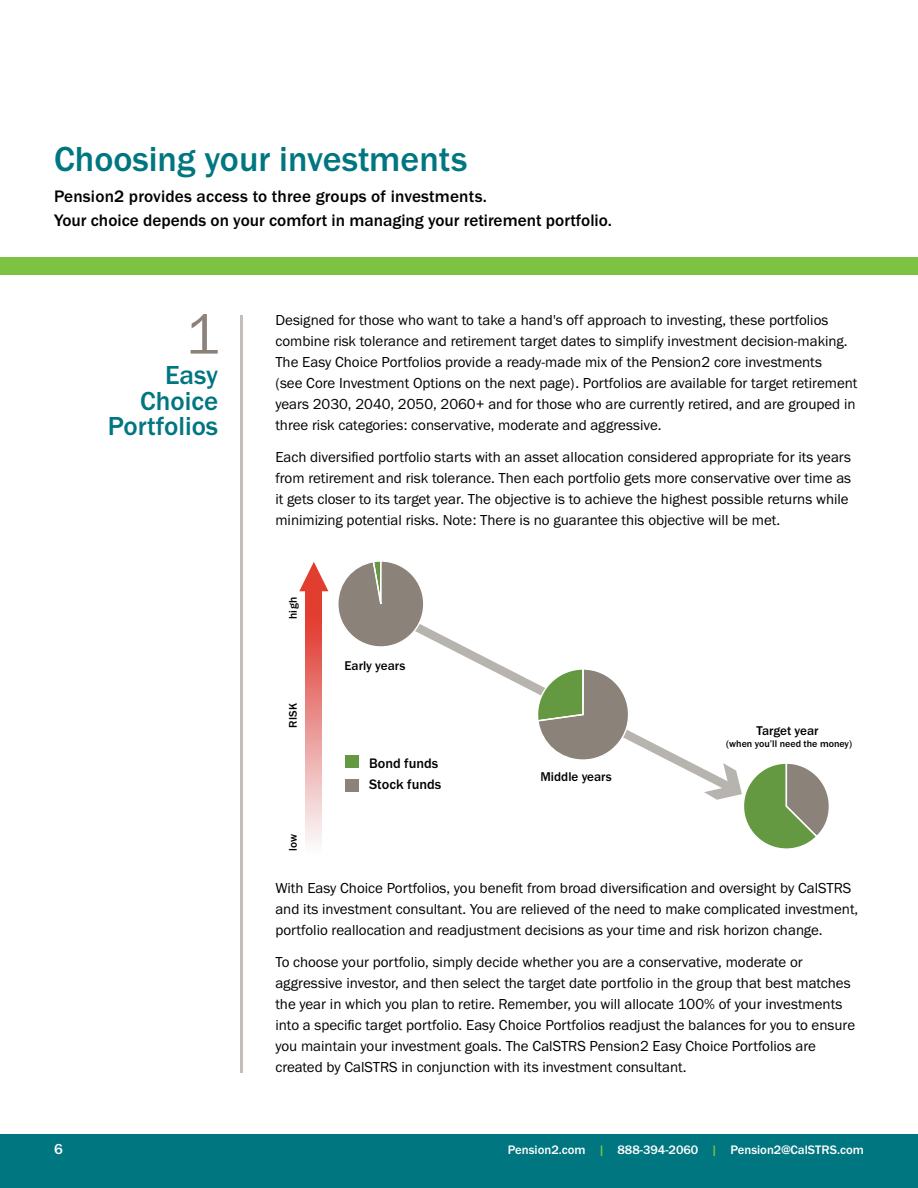
<style>
.page{position:relative;width:918px;height:1188px;background:#fff}
.page>*{position:absolute;margin:0;border:0;box-sizing:border-box;transform-origin:0 0}
.Side_Head{font:58.2px "Franklin Gothic URW Boo";color:#8c827a}
.t1{font:500 36px "Franklin Gothic URW";color:#007681}
.Side_Head-2{font:500 27px/25.5px "Franklin Gothic URW";color:#007681;text-align:right}
.intro{font:500 17.25px/24px "Franklin Gothic URW";color:#000}
.t2{font:15px/21px "Franklin Gothic URW Boo";color:#000}
.t3{font:500 15px "Franklin Gothic URW";color:#fff}
.t4{font:500 14.25px/21.3px "Franklin Gothic";color:#000}
.t5{font:500 13.2px "Franklin Gothic";color:#000}
.t6{font:500 12.75px "Franklin Gothic URW";color:#fff}
.t7{font:500 11.4px "Franklin Gothic";letter-spacing:.025em;color:#000}
.t8{font:500 10.05px "Franklin Gothic";color:#000}
.s1{color:#7dc243}
</style>
<div class="page">
<div style="left:0;top:1134px;width:918px;height:54px;background:#007681"></div>
<div style="left:0;top:257px;width:918px;height:17px;background:#7dc243"></div>
<svg style="left:425px;top:626px;width:279px;height:153px"></svg>
<svg style="left:306px;top:591px;width:16px;height:251px;background:#ea8e89"></svg>
<svg style="left:299px;top:562px;width:29px;height:29px"></svg>
<div style="left:345px;top:755px;width:13px;height:13px;background:#659941"></div>
<div style="left:345px;top:779px;width:13px;height:12px;background:#8b827a"></div>
<svg style="left:338px;top:561px;width:87px;height:86px"></svg>
<svg style="left:534px;top:668px;width:96px;height:94px"></svg>
<svg style="left:704px;top:763px;width:125px;height:86px"></svg>
<hr style="left:241px;top:315px;width:2px;height:758px;background:#c4beba">
<h3 class="t1" style="left:54px;top:137px;width:415px">Choosing your investments</h3>
<p class="intro" style="left:54px;top:184px;width:559px">Pension2 provides access to three groups of investments.<br>Your choice depends on your comfort in managing your retirement portfolio.</p>
<h4 class="Side_Head" style="left:185px;top:298px;width:36px">1</h4>
<h4 class="Side_Head-2" style="left:108px;top:362px;width:112px">Easy<br>Choice<br>Portfolios</h4>
<p class="t2" style="left:275px;top:310px;width:584px">Designed for those who want to take a hand's off approach to investing, these portfolios combine risk tolerance and retirement target dates to simplify investment decision-making.<br>The Easy Choice Portfolios provide a ready-made mix of the Pension2 core investments<br>(see Core Investment Options on the next page). Portfolios are available for target retirement years 2030, 2040, 2050, 2060+ and for those who are currently retired, and are grouped in three risk categories: conservative, moderate and aggressive.</p>
<p class="t2" style="left:275px;top:446px;width:577px">Each diversified portfolio starts with an asset allocation considered appropriate for its years from retirement and risk tolerance. Then each portfolio gets more conservative over time as it gets closer to its target year. The objective is to achieve the highest possible returns while minimizing potential risks. Note: There is no guarantee this objective will be met.</p>
<p class="t7" style="left:286px;top:619px;width:24px;rotate:-90deg">high</p>
<p class="t7" style="left:286px;top:728px;width:26px;rotate:-90deg">RISK</p>
<p class="t7" style="left:286px;top:851px;width:19px;rotate:-90deg">low</p>
<p class="t5" style="left:345px;top:658px;width:62px">Early years</p>
<p class="t4" style="left:369px;top:753px;width:74px">Bond funds<br>Stock funds</p>
<p class="t5" style="left:540px;top:769px;width:73px">Middle years</p>
<p class="t5" style="left:756px;top:723px;width:64px">Target year</p>
<p class="t8" style="left:726px;top:738px;width:127px">(when you’ll need the money)</p>
<p class="t2" style="left:275px;top:877px;width:584px">With Easy Choice Portfolios, you benefit from broad diversification and oversight by CalSTRS and its investment consultant. You are relieved of the need to make complicated investment, portfolio reallocation and readjustment decisions as your time and risk horizon change.</p>
<p class="t2" style="left:275px;top:951px;width:581px">To choose your portfolio, simply decide whether you are a conservative, moderate or aggressive investor, and then select the target date portfolio in the group that best matches the year in which you plan to retire. Remember, you will allocate 100% of your investments into a specific target portfolio. Easy Choice Portfolios readjust the balances for you to ensure you maintain your investment goals. The CalSTRS Pension2 Easy Choice Portfolios are created by CalSTRS in conjunction with its investment consultant.</p>
<p class="t3" style="left:54px;top:1139px;width:10px">6</p>
<p class="t6" style="left:508px;top:1142px;width:358px">Pension2.com <span class="s1">|</span> 888-394-2060 <span class="s1">|</span> Pension2@CalSTRS.com</p>
</div>
